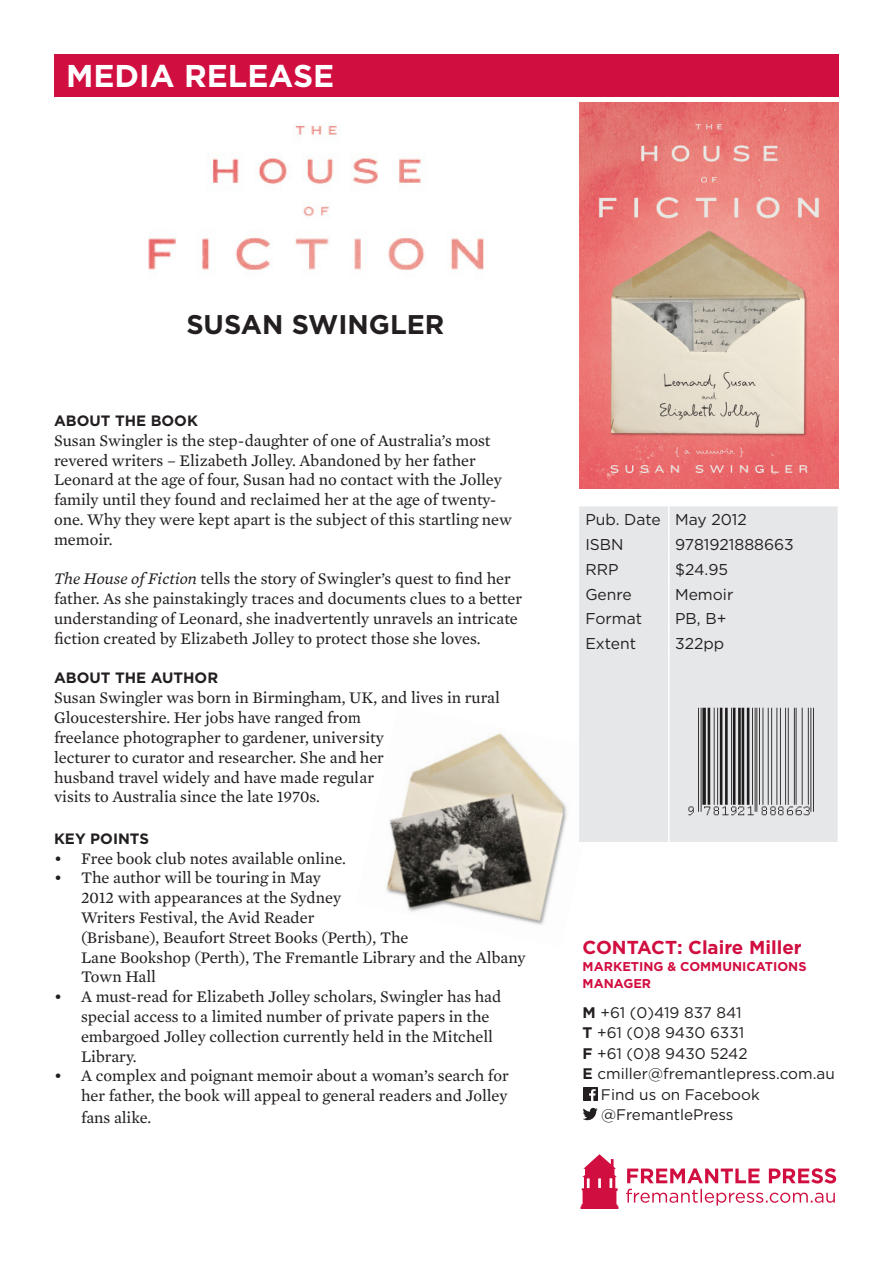
<style>
.page{position:relative;width:893px;height:1263px;background:#fff}
.page>*{position:absolute;margin:0;border:0;box-sizing:border-box;transform-origin:0 0}
.t1{font:700 31.5px "Gotham";color:#fff}
.sub_header_1{font:700 27px "Gotham";color:#231f20}
.t2{font:700 18.75px "Gotham";color:#d10e40}
.sub_header_1-2{font:16.5px/19.8px "Mercury Text G2";color:#231f20}
.Specs_Entries{font:15.6px "Gotham";color:#231f20}
.BC_Tabs{font:15.3px/20.4px "Gotham";color:#231f20}
.sub_header_1-3{font:700 15px "Gotham";color:#231f20}
.t3{font:700 12.75px/16.4px "Gotham";color:#d10e40}
.s1{font-style:italic}
.s2{font-weight:700}
</style>
<div class="page">
<img style="left:148px;top:125px;width:336px;height:145px">
<img style="left:386px;top:733px;width:181px;height:192px">
<img style="left:579px;top:103px;width:260px;height:386px">
<div style="left:54px;top:54px;width:785px;height:43px;background:#d10e40"></div>
<div style="left:579px;top:506px;width:259px;height:336px;background:#e6e7e9"></div>
<hr style="left:668px;top:506px;width:2px;height:25px;background:#fff">
<hr style="left:668px;top:531px;width:2px;height:25px;background:#fff">
<hr style="left:668px;top:556px;width:2px;height:25px;background:#fff">
<hr style="left:668px;top:581px;width:2px;height:49px;background:#fff">
<hr style="left:668px;top:630px;width:2px;height:25px;background:#fff">
<hr style="left:668px;top:655px;width:2px;height:187px;background:#fff">
<img style="left:679px;top:692px;width:155px;height:135px">
<svg style="left:626px;top:1189px;width:209px;height:16px"></svg>
<svg style="left:627px;top:1168px;width:209px;height:15px"></svg>
<svg style="left:580px;top:1154px;width:38px;height:55px"></svg>
<svg style="left:583px;top:1108px;width:15px;height:12px"></svg>
<img style="left:583px;top:1087px;width:14px;height:13px">
<p class="t1" style="left:66px;top:55px;width:270px">MEDIA RELEASE</p>
<p class="sub_header_1" style="left:186px;top:307px;width:260px">SUSAN SWINGLER</p>
<p class="sub_header_1-3" style="left:54px;top:411px;width:145px">ABOUT THE BOOK</p>
<p class="sub_header_1-2" style="left:54px;top:430px;width:460px">Susan Swingler is the step-daughter of one of Australia’s most revered writers – Elizabeth Jolley. Abandoned by her father Leonard at the age of four, Susan had no contact with the Jolley family until they found and reclaimed her at the age of twenty&shy;one. Why they were kept apart is the subject of this startling new memoir.</p>
<p class="sub_header_1-2" style="left:54px;top:568px;width:470px"><span class="s1">The House of Fiction</span> tells the story of Swingler’s quest to find her father. As she painstakingly traces and documents clues to a better understanding of Leonard, she inadvertently unravels an intricate fiction created by Elizabeth Jolley to protect those she loves.</p>
<p class="sub_header_1-3" style="left:54px;top:668px;width:166px">ABOUT THE AUTHOR</p>
<p class="sub_header_1-2" style="left:54px;top:687px;width:447px">Susan Swingler was born in Birmingham, UK, and lives in rural Gloucestershire. Her jobs have ranged from<br>freelance photographer to gardener, university<br>lecturer to curator and researcher. She and her<br>husband travel widely and have made regular<br>visits to Australia since the late 1970s.</p>
<p class="sub_header_1-3" style="left:54px;top:828px;width:96px">KEY POINTS</p>
<p class="sub_header_1-2" style="left:54px;top:847px;width:293px">• Free book club notes available online.</p>
<p class="sub_header_1-2" style="left:81px;top:867px;width:446px;text-indent:-27px">• The author will be touring in May<br>2012 with appearances at the Sydney<br>Writers Festival, the Avid Reader<br>(Brisbane), Beaufort Street Books (Perth), The<br>Lane Bookshop (Perth), The Fremantle Library and the Albany Town Hall</p>
<p class="sub_header_1-2" style="left:81px;top:986px;width:422px;text-indent:-27px">• A must-read for Elizabeth Jolley scholars, Swingler has had special access to a limited number of private papers in the embargoed Jolley collection currently held in the Mitchell Library.</p>
<p class="sub_header_1-2" style="left:54px;top:1065px;width:456px;text-align:right">• A complex and poignant memoir about a woman’s search for her father, the book will appeal to general readers and Jolley</p>
<p class="sub_header_1-2" style="left:81px;top:1106px;width:72px">fans alike.</p>
<p class="Specs_Entries" style="left:585px;top:510px;width:77px">Pub. Date</p>
<p class="Specs_Entries" style="left:675px;top:510px;width:73px">May 2012</p>
<p class="Specs_Entries" style="left:585px;top:535px;width:40px">ISBN</p>
<p class="Specs_Entries" style="left:675px;top:535px;width:120px">9781921888663</p>
<p class="Specs_Entries" style="left:585px;top:560px;width:35px">RRP</p>
<p class="Specs_Entries" style="left:675px;top:560px;width:54px">$24.95</p>
<p class="Specs_Entries" style="left:585px;top:585px;width:48px">Genre</p>
<p class="Specs_Entries" style="left:585px;top:608px;width:58px">Format</p>
<p class="Specs_Entries" style="left:675px;top:585px;width:60px">Memoir</p>
<p class="Specs_Entries" style="left:675px;top:608px;width:53px">PB, B+</p>
<p class="Specs_Entries" style="left:585px;top:633px;width:52px">Extent</p>
<p class="Specs_Entries" style="left:675px;top:633px;width:51px">322pp</p>
<p class="t2" style="left:583px;top:935px;width:221px">CONTACT: Claire Miller</p>
<p class="t3" style="left:583px;top:959px;width:225px">MARKETING &amp; COMMUNICATIONS<br>MANAGER</p>
<p class="BC_Tabs" style="left:583px;top:1002px;width:161px"><span class="s2">M</span> +61 (0)419 837 841</p>
<p class="BC_Tabs" style="left:583px;top:1022px;width:167px"><span class="s2">T</span> +61 (0)8 9430 6331<br><span class="s2">F</span> +61 (0)8 9430 5242</p>
<p class="BC_Tabs" style="left:583px;top:1063px;width:254px"><span class="s2">E</span> cmiller@fremantlepress.com.au</p>
<p class="BC_Tabs" style="left:601px;top:1084px;width:160px">Find us on Facebook @FremantlePress</p>
</div>
